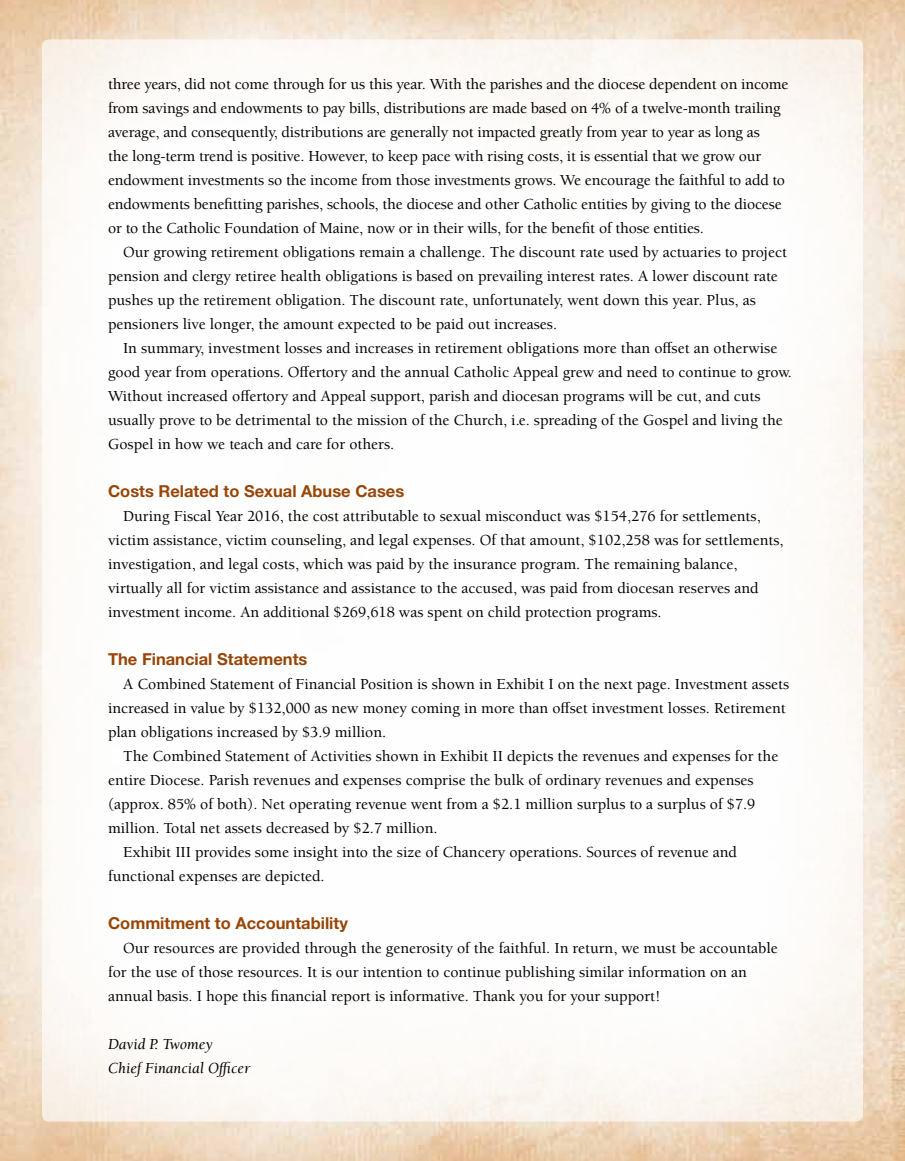
<style>
.page{position:relative;width:905px;height:1161px;background:#fff}
.page>*{position:absolute;margin:0;border:0;box-sizing:border-box;transform-origin:0 0}
.t1{font:700 16.5px "Helvetica Neue LT Pro";color:#974608}
.t2{font:500 15.75px/24px "Berkeley Pro";color:#000}
.t3{font:italic 15.75px/24px "Berkeley Pro";color:#000}
</style>
<div class="page">
<p class="t2" style="left:108px;top:72px;width:682px">three years, did not come through for us this year. With the parishes and the diocese dependent on income from savings and endowments to pay bills, distributions are made based on 4% of a twelve-month trailing average, and consequently, distributions are generally not impacted greatly from year to year as long as<br>the long-term trend is positive. However, to keep pace with rising costs, it is essential that we grow our endowment investments so the income from those investments grows. We encourage the faithful to add to endowments benefitting parishes, schools, the diocese and other Catholic entities by giving to the diocese or to the Catholic Foundation of Maine, now or in their wills, for the benefit of those entities.</p>
<p class="t2" style="left:108px;top:240px;width:680px;text-indent:15px">Our growing retirement obligations remain a challenge. The discount rate used by actuaries to project pension and clergy retiree health obligations is based on prevailing interest rates. A lower discount rate pushes up the retirement obligation. The discount rate, unfortunately, went down this year. Plus, as pensioners live longer, the amount expected to be paid out increases.</p>
<p class="t2" style="left:108px;top:336px;width:685px;text-indent:15px">In summary, investment losses and increases in retirement obligations more than offset an otherwise good year from operations. Offertory and the annual Catholic Appeal grew and need to continue to grow.<br>Without increased offertory and Appeal support, parish and diocesan programs will be cut, and cuts usually prove to be detrimental to the mission of the Church, i.e. spreading of the Gospel and living the Gospel in how we teach and care for others.</p>
<p class="t1" style="left:108px;top:481px;width:298px">Costs Related to Sexual Abuse Cases</p>
<p class="t2" style="left:108px;top:504px;width:677px;text-indent:15px">During Fiscal Year 2016, the cost attributable to sexual misconduct was $154,276 for settlements, victim assistance, victim counseling, and legal expenses. Of that amount, $102,258 was for settlements, investigation, and legal costs, which was paid by the insurance program. The remaining balance, virtually all for victim assistance and assistance to the accused, was paid from diocesan reserves and investment income. An additional $269,618 was spent on child protection programs.</p>
<p class="t1" style="left:108px;top:649px;width:201px">The Financial Statements</p>
<p class="t2" style="left:108px;top:672px;width:682px;text-indent:15px">A Combined Statement of Financial Position is shown in Exhibit I on the next page. Investment assets increased in value by $132,000 as new money coming in more than offset investment losses. Retirement plan obligations increased by $3.9 million.</p>
<p class="t2" style="left:123px;top:744px;width:656px">The Combined Statement of Activities shown in Exhibit II depicts the revenues and expenses for the</p>
<p class="t2" style="left:108px;top:768px;width:647px">entire Diocese. Parish revenues and expenses comprise the bulk of ordinary revenues and expenses</p>
<p class="t2" style="left:108px;top:792px;width:649px">(approx. 85% of both). Net operating revenue went from a $2.1 million surplus to a surplus of $7.9</p>
<p class="t2" style="left:108px;top:816px;width:331px">million. Total net assets decreased by $2.7 million.</p>
<p class="t2" style="left:123px;top:840px;width:615px">Exhibit III provides some insight into the size of Chancery operations. Sources of revenue and</p>
<p class="t2" style="left:108px;top:864px;width:218px">functional expenses are depicted.</p>
<p class="t1" style="left:108px;top:913px;width:241px">Commitment to Accountability</p>
<p class="t2" style="left:108px;top:936px;width:671px;text-indent:15px">Our resources are provided through the generosity of the faithful. In return, we must be accountable for the use of those resources. It is our intention to continue publishing similar information on an annual basis. I hope this financial report is informative. Thank you for your support!</p>
<p class="t3" style="left:108px;top:1033px;width:144px">David P. Twomey<br>Chief Financial Officer</p>
</div>
